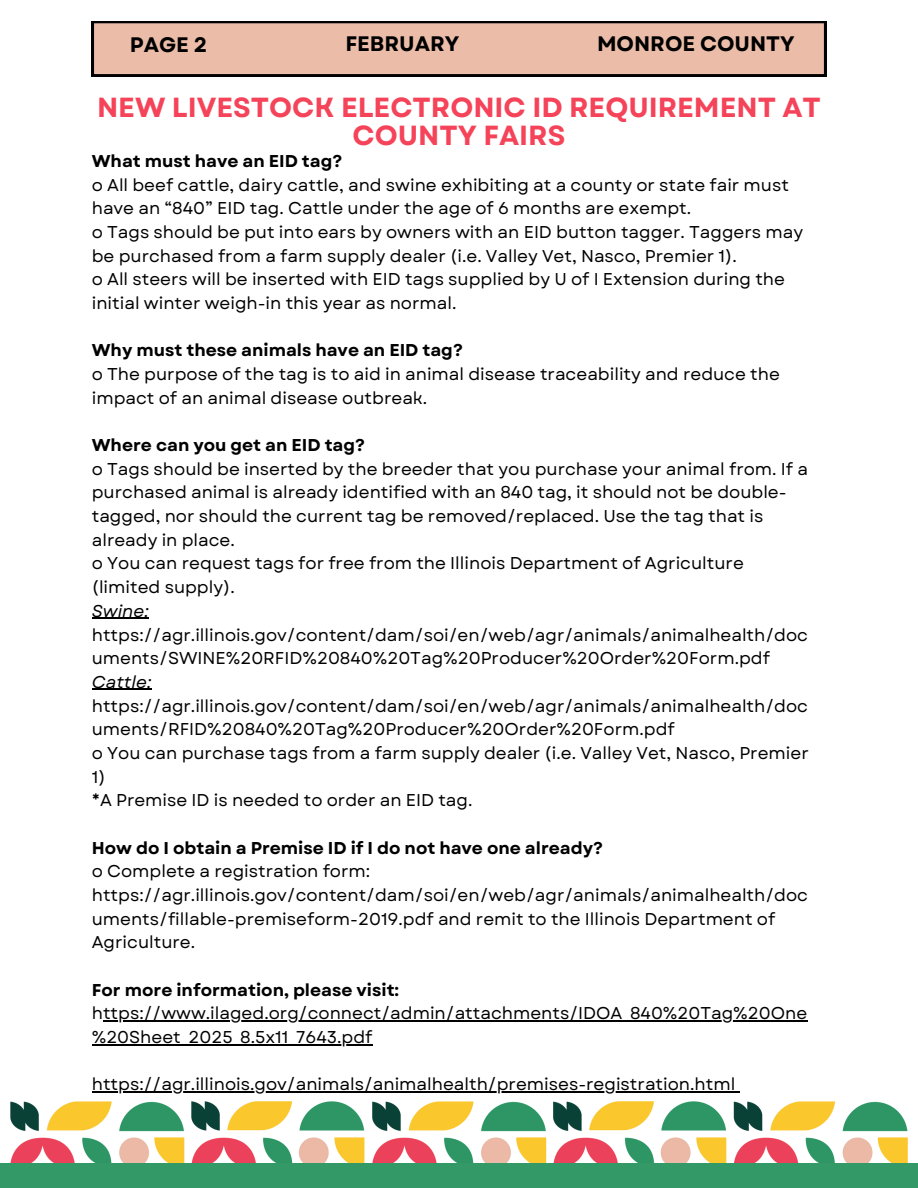
<style>
.page{position:relative;width:918px;height:1188px;background:#fff}
.page>*{position:absolute;margin:0;border:0;box-sizing:border-box;transform-origin:0 0}
.t1{font:700 27.6px/28.2px "Garet";color:#f54359;text-align:center}
.t2{font:700 21px "Garet";color:#000}
.t3{font:17.1px/23.7px "Garet";color:#000}
.t4{font:700 17.1px "Garet";color:#000}
.s1{font-style:italic}
</style>
<div class="page">
<svg style="left:92px;top:21px;width:734px;height:55px;background:#d7ad9b"></svg>
<div style="left:0;top:1164px;width:918px;height:24px;background:#396"></div>
<img style="left:10px;top:1101px;width:898px;height:62px">
<hr style="left:92px;top:618px;width:57px;height:1px;background:#000">
<hr style="left:92px;top:689px;width:59px;height:1px;background:#000">
<hr style="left:103px;top:1020px;width:704px;height:2px;background:#000">
<hr style="left:92px;top:1044px;width:280px;height:1px;background:#000">
<hr style="left:92px;top:1092px;width:643px;height:1px;background:#000">
<h2 class="t2" style="left:130px;top:30px;width:79px">PAGE 2</h2>
<h2 class="t2" style="left:345px;top:29px;width:116px">FEBRUARY</h2>
<h2 class="t2" style="left:597px;top:29px;width:199px">MONROE COUNTY</h2>
<h1 class="t1" style="left:97px;top:93px;width:725px">NEW LIVESTOCK ELECTRONIC ID REQUIREMENT AT<br>COUNTY FAIRS</h1>
<p class="t4" style="left:92px;top:149px;width:252px">What must have an EID tag?</p>
<p class="t3" style="left:92px;top:173px;width:699px">o All beef cattle, dairy cattle, and swine exhibiting at a county or state fair must have an “840” EID tag. Cattle under the age of 6 months are exempt.</p>
<p class="t3" style="left:92px;top:220px;width:713px">o Tags should be put into ears by owners with an EID button tagger. Taggers may be purchased from a farm supply dealer (i.e. Valley Vet, Nasco, Premier 1).</p>
<p class="t3" style="left:92px;top:268px;width:695px">o All steers will be inserted with EID tags supplied by U of I Extension during the initial winter weigh-in this year as normal.</p>
<p class="t4" style="left:92px;top:338px;width:373px">Why must these animals have an EID tag?</p>
<p class="t3" style="left:92px;top:362px;width:690px">o The purpose of the tag is to aid in animal disease traceability and reduce the impact of an animal disease outbreak.</p>
<p class="t4" style="left:92px;top:433px;width:275px">Where can you get an EID tag?</p>
<p class="t3" style="left:92px;top:457px;width:718px">o Tags should be inserted by the breeder that you purchase your animal from. If a purchased animal is already identified with an 840 tag, it should not be double&shy;tagged, nor should the current tag be removed/replaced. Use the tag that is already in place.</p>
<p class="t3" style="left:92px;top:552px;width:654px">o You can request tags for free from the Illinois Department of Agriculture (limited supply).</p>
<p class="t3" style="left:92px;top:599px;width:718px"><span class="s1">Swine: </span>https://agr.illinois.gov/content/dam/soi/en/web/agr/animals/animalhealth/doc uments/SWINE%20RFID%20840%20Tag%20Producer%20Order%20Form.pdf</p>
<p class="t3" style="left:92px;top:670px;width:718px"><span class="s1">Cattle: </span>https://agr.illinois.gov/content/dam/soi/en/web/agr/animals/animalhealth/doc uments/RFID%20840%20Tag%20Producer%20Order%20Form.pdf</p>
<p class="t3" style="left:92px;top:741px;width:719px">o You can purchase tags from a farm supply dealer (i.e. Valley Vet, Nasco, Premier<br>1)</p>
<p class="t3" style="left:92px;top:789px;width:382px">*A Premise ID is needed to order an EID tag.</p>
<p class="t4" style="left:92px;top:835px;width:513px">How do I obtain a Premise ID if I do not have one already?</p>
<p class="t3" style="left:92px;top:860px;width:718px">o Complete a registration form: https://agr.illinois.gov/content/dam/soi/en/web/agr/animals/animalhealth/doc uments/fillable-premiseform-2019.pdf and remit to the Illinois Department of Agriculture.</p>
<p class="t4" style="left:92px;top:977px;width:309px">For more information, please visit:</p>
<p class="t3" style="left:92px;top:1002px;width:717px">https://www.ilaged.org/connect/admin/attachments/IDOA_840%20Tag%20One</p>
<p class="t3" style="left:92px;top:1025px;width:282px">%20Sheet_2025_8.5x11_7643.pdf</p>
<p class="t3" style="left:92px;top:1073px;width:645px">https://agr.illinois.gov/animals/animalhealth/premises-registration.html</p>
</div>
